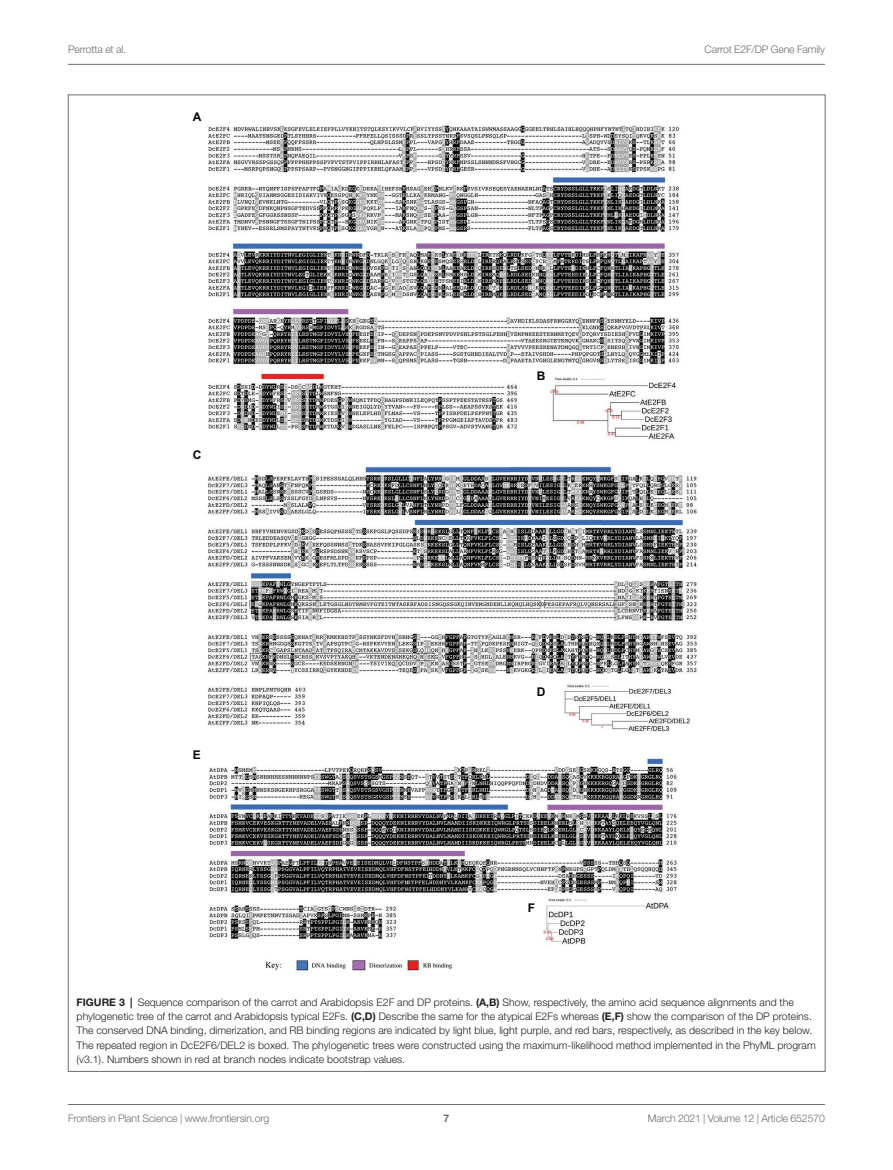
<style>
.page{position:relative;width:893px;height:1170px;background:#fff}
.page>*{position:absolute;margin:0;border:0;box-sizing:border-box;transform-origin:0 0}
.t1{font:700 12px "Arial";color:#040503}
.FIG_LEG{font:300 10.5px/14.2px "Helvetica Neue LT Std";color:#231f20}
.t2{font:300 10.5px "Helvetica Neue LT Std";letter-spacing:-.015em;color:#6c6d70}
.t3{font:700 10.5px "Helvetica Neue LT Std";color:#6c6d70}
.s1{font-weight:700}
</style>
<div class="page">
<hr style="left:68px;top:64px;width:757px;height:1px;background:#6c6d70">
<hr style="left:68px;top:1104px;width:757px;height:1px;background:#6c6d70">
<img style="left:207px;top:125px;width:491px;height:847px">
<p class="t2" style="left:68px;top:42px;width:60px">Perrotta et al.</p>
<p class="t2" style="left:704px;top:42px;width:122px">Carrot E2F/DP Gene Family</p>
<p class="t1" style="left:193px;top:108px;width:10px">A</p>
<p class="t1" style="left:193px;top:446px;width:10px">C</p>
<p class="t1" style="left:193px;top:746px;width:10px">E</p>
<p class="t1" style="left:537px;top:367px;width:10px">B</p>
<p class="t1" style="left:537px;top:683px;width:10px">D</p>
<p class="t1" style="left:528px;top:899px;width:9px">F</p>
<p class="FIG_LEG" style="left:77px;top:994px;width:741px"><span class="s1">FIGURE 3 |</span> Sequence comparison of the carrot and Arabidopsis E2F and DP proteins. <span class="s1">(A,B)</span> Show, respectively, the amino acid sequence alignments and the phylogenetic tree of the carrot and Arabidopsis typical E2Fs. <span class="s1">(C,D)</span> Describe the same for the atypical E2Fs whereas <span class="s1">(E,F)</span> show the comparison of the DP proteins.<br>The conserved DNA binding, dimerization, and RB binding regions are indicated by light blue, light purple, and red bars, respectively, as described in the key below.<br>The repeated region in DcE2F6/DEL2 is boxed. The phylogenetic trees were constructed using the maximum-likelihood method implemented in the PhyML program (v3.1). Numbers shown in red at branch nodes indicate bootstrap values.</p>
<p class="t2" style="left:68px;top:1111px;width:203px">Frontiers in Plant Science | www.frontiersin.org</p>
<p class="t3" style="left:444px;top:1111px;width:7px">7</p>
<p class="t2" style="left:648px;top:1111px;width:178px">March 2021 | Volume 12 | Article 652570</p>
</div>
